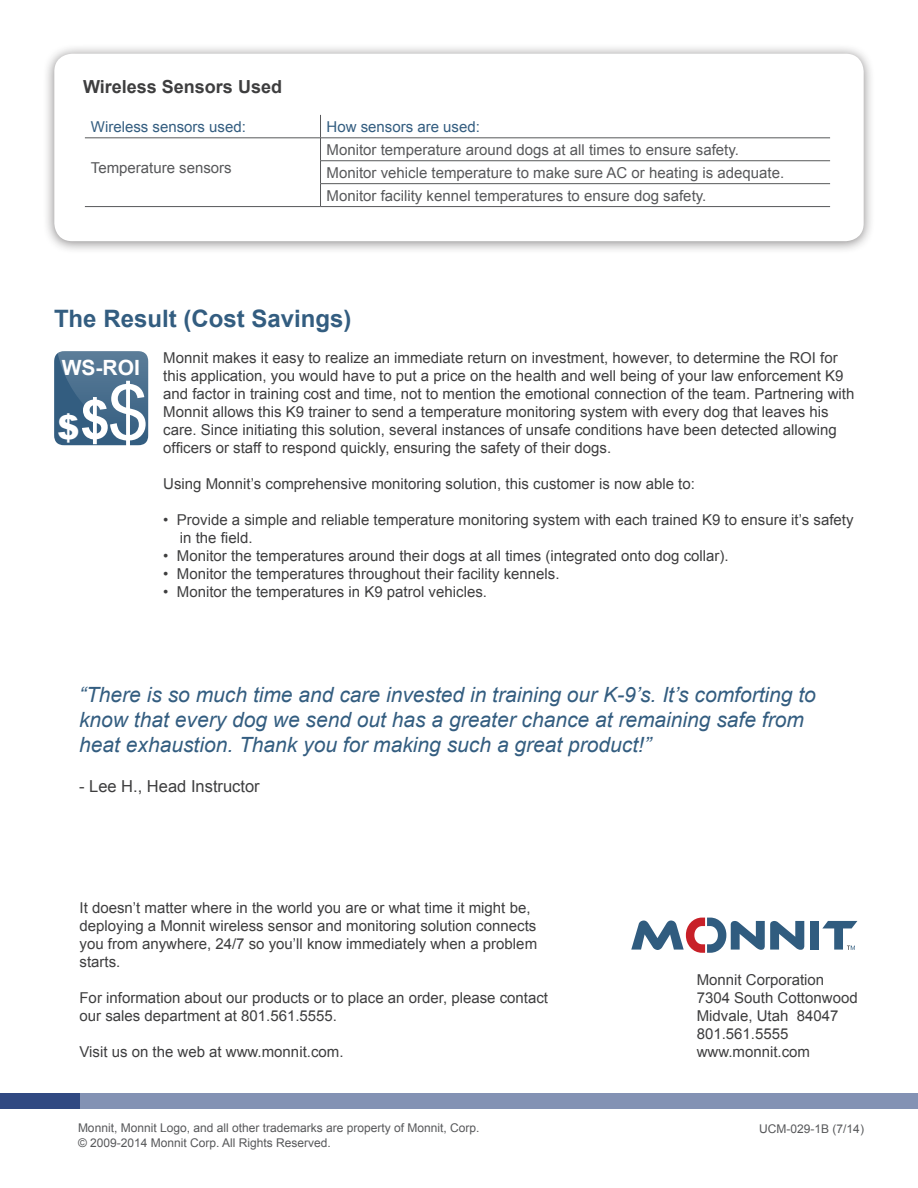
<style>
.page{position:relative;width:918px;height:1188px;background:#fff}
.page>*{position:absolute;margin:0;border:0;box-sizing:border-box;transform-origin:0 0}
.t1{font:900 33px "Arial";color:#fff}
.t2{font:700 24px "Arial";color:#335d80}
.t3{font:italic 21px/25.2px "Arial";color:#335d80}
.t4{font:700 21px "Arial";color:#fff}
.t5{font:700 18px "Arial";color:#3e3e3f}
.t6{font:16.5px "Arial";color:#3e3e3f}
.t7{font:15px/18px "Arial";color:#3e3e3f}
.t8{font:15px "Arial";color:#57585a}
.t9{font:15px "Arial";color:#335d80}
.t10{font:12px "Arial";color:#57585a}
.s1{font-weight:700;font-size:54px}
.s2{font-weight:400;font-size:75px}
</style>
<div class="page">
<div style="left:810px;top:921px;width:8px;height:29px;background:#305c7f"></div>
<svg style="left:822px;top:921px;width:35px;height:29px"></svg>
<svg style="left:631px;top:917px;width:173px;height:36px"></svg>
<div style="left:0;top:1093px;width:918px;height:15px;background:#8392b4"></div>
<div style="left:0;top:1093px;width:79px;height:15px;background:#304982"></div>
<div style="left:43px;top:44px;width:833px;height:210px;background:#231f20;opacity:.55"></div>
<div style="left:54px;top:54px;width:810px;height:187px;background:#fff;border-radius:18px"></div>
<svg style="left:54px;top:351px;width:94px;height:94px;background:#456b8b"></svg>
<hr style="left:85px;top:138px;width:236px;height:1px;background:#57585a">
<hr style="left:321px;top:138px;width:509px;height:1px;background:#57585a">
<hr style="left:320px;top:160px;width:510px;height:1px;background:#57585a">
<hr style="left:320px;top:183px;width:510px;height:1px;background:#57585a">
<svg style="left:320px;top:115px;width:1px;height:91px"></svg>
<hr style="left:85px;top:206px;width:236px;height:1px;background:#57585a">
<hr style="left:321px;top:206px;width:509px;height:1px;background:#57585a">
<p class="t5" style="left:83px;top:75px;width:200px">Wireless Sensors Used</p>
<p class="t9" style="left:91px;top:117px;width:157px">Wireless sensors used:</p>
<p class="t9" style="left:327px;top:117px;width:155px">How sensors are used:</p>
<p class="t8" style="left:91px;top:158px;width:142px">Temperature sensors</p>
<p class="t8" style="left:327px;top:140px;width:414px">Monitor temperature around dogs at all times to ensure safety.</p>
<p class="t8" style="left:327px;top:163px;width:459px">Monitor vehicle temperature to make sure AC or heating is adequate.</p>
<p class="t8" style="left:327px;top:185px;width:381px">Monitor facility kennel temperatures to ensure dog safety.</p>
<p class="t2" style="left:54px;top:302px;width:299px">The Result (Cost Savings)</p>
<p class="t7" style="left:163px;top:349px;width:693px">Monnit makes it easy to realize an immediate return on investment, however, to determine the ROI for this application, you would have to put a price on the health and well being of your law enforcement K9 and factor in training cost and time, not to mention the emotional connection of the team. Partnering with Monnit allows this K9 trainer to send a temperature monitoring system with every dog that leaves his care. Since initiating this solution, several instances of unsafe conditions have been detected allowing officers or staff to respond quickly, ensuring the safety of their dogs.</p>
<p class="t7" style="left:163px;top:475px;width:533px">Using Monnit’s comprehensive monitoring solution, this customer is now able to:</p>
<p class="t7" style="left:180px;top:511px;width:675px;text-indent:-17px">• Provide a simple and reliable temperature monitoring system with each trained K9 to ensure it’s safety in the field.</p>
<p class="t7" style="left:163px;top:547px;width:567px">• Monitor the temperatures around their dogs at all times (integrated onto dog collar).</p>
<p class="t7" style="left:163px;top:565px;width:398px">• Monitor the temperatures throughout their facility kennels.</p>
<p class="t7" style="left:163px;top:583px;width:325px">• Monitor the temperatures in K9 patrol vehicles.</p>
<p class="t4" style="left:62px;top:353px;width:80px">WS-ROI</p>
<p class="t1" style="left:58px;top:403px;width:93px">$<span class="s1">$</span><span class="s2">$</span></p>
<p class="t3" style="left:79px;top:682px;width:738px">“There is so much time and care invested in training our K-9’s. It’s comforting to know that every dog we send out has a greater chance at remaining safe from heat exhaustion. Thank you for making such a great product!”</p>
<p class="t6" style="left:79px;top:775px;width:182px">- Lee H., Head Instructor</p>
<p class="t7" style="left:80px;top:899px;width:459px">It doesn’t matter where in the world you are or what time it might be, deploying a Monnit wireless sensor and monitoring solution connects you from anywhere, 24/7 so you’ll know immediately when a problem starts.</p>
<p class="t7" style="left:80px;top:989px;width:470px">For information about our products or to place an order, please contact our sales department at 801.561.5555.</p>
<p class="t7" style="left:80px;top:1043px;width:266px">Visit us on the web at www.monnit.com.</p>
<p class="t10" style="left:78px;top:1120px;width:403px">Monnit, Monnit Logo, and all other trademarks are property of Monnit, Corp.</p>
<p class="t10" style="left:78px;top:1135px;width:254px">© 2009-2014 Monnit Corp. All Rights Reserved.</p>
<p class="t7" style="left:697px;top:971px;width:129px">Monnit Corporation</p>
<p class="t7" style="left:697px;top:989px;width:162px">7304 South Cottonwood</p>
<p class="t7" style="left:697px;top:1007px;width:143px">Midvale, Utah 84047</p>
<p class="t7" style="left:697px;top:1025px;width:93px">801.561.5555</p>
<p class="t7" style="left:697px;top:1043px;width:115px">www.monnit.com</p>
<p class="t10" style="left:759px;top:1121px;width:106px">UCM-029-1B (7/14)</p>
</div>
